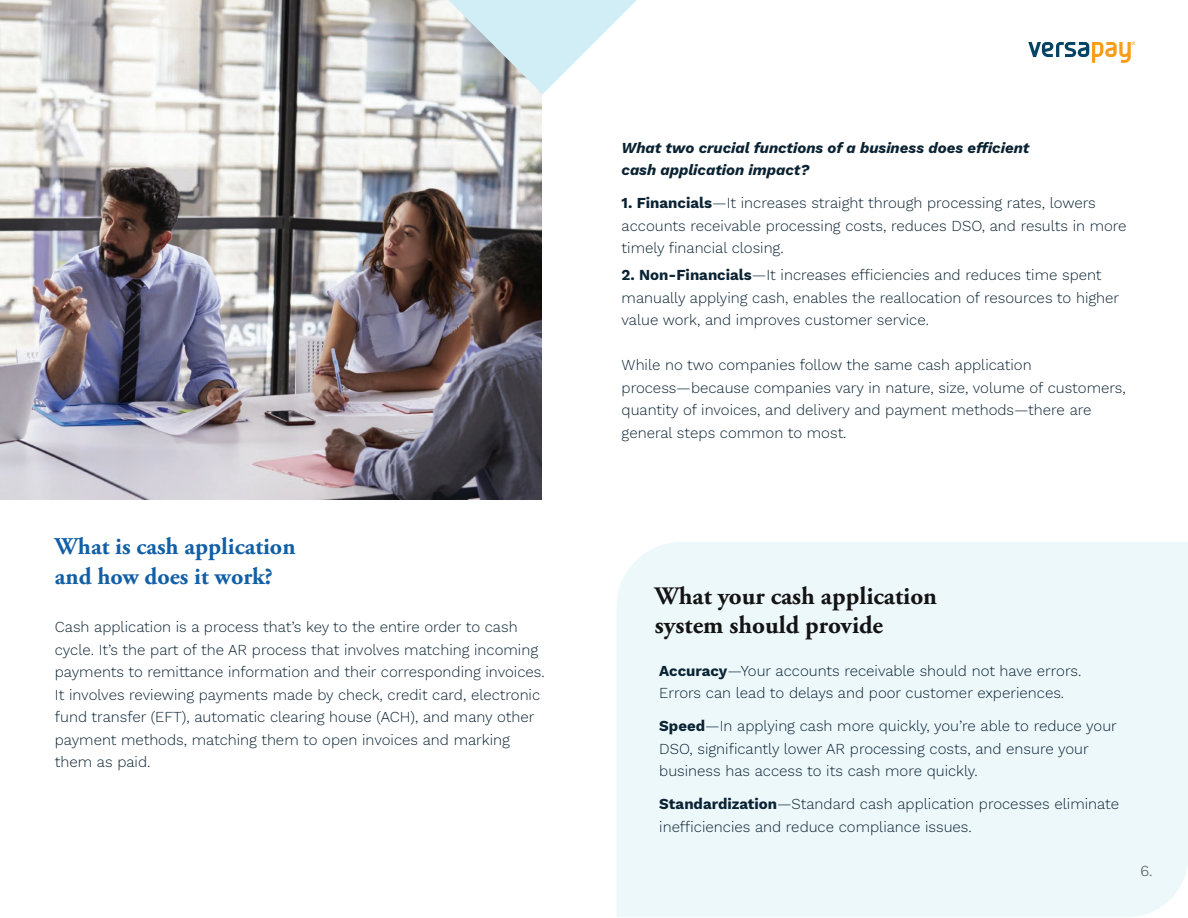
<style>
.page{position:relative;width:1188px;height:918px;background:#fff}
.page>*{position:absolute;margin:0;border:0;box-sizing:border-box;transform-origin:0 0}
.t1{font:700 25.05px/29px "Adobe Garamond Pro";color:#151414}
.t2{font:700 24px/30px "Adobe Garamond Pro";color:#115fa7}
.t3{font:300 15px/22.5px "Work Sans";color:#0a2232}
.t4{font:italic 700 15px/22.5px "Work Sans";color:#0a2232}
.t5{font:300 15px "Work Sans";color:#808285}
.s1{font-weight:700}
</style>
<div class="page">
<div style="left:617px;top:542px;width:571px;height:375px;background:#edf8fb"></div>
<svg style="left:1028px;top:41px;width:107px;height:22px"></svg>
<img style="left:0;top:0;width:542px;height:500px">
<svg style="left:446px;top:0;width:191px;height:94px"></svg>
<h2 class="t2" style="left:55px;top:532px;width:242px">What is cash application and how does it work?</h2>
<p class="t3" style="left:55px;top:615px;width:491px">Cash application is a process that’s key to the entire order to cash cycle. It’s the part of the AR process that involves matching incoming payments to remittance information and their corresponding invoices.<br>It involves reviewing payments made by check, credit card, electronic fund transfer (EFT), automatic clearing house (ACH), and many other payment methods, matching them to open invoices and marking them as paid.</p>
<p class="t4" style="left:622px;top:135px;width:409px">What two crucial functions of a business does efficient cash application impact?</p>
<p class="t3" style="left:622px;top:191px;width:507px"><span class="s1">1. Financials</span>—It increases straight through processing rates, lowers accounts receivable processing costs, reduces DSO, and results in more timely financial closing.</p>
<p class="t3" style="left:622px;top:263px;width:499px"><span class="s1">2. Non-Financials</span>—It increases efficiencies and reduces time spent manually applying cash, enables the reallocation of resources to higher value work, and improves customer service.</p>
<p class="t3" style="left:622px;top:353px;width:506px">While no two companies follow the same cash application process—because companies vary in nature, size, volume of customers, quantity of invoices, and delivery and payment methods—there are general steps common to most.</p>
<h1 class="t1" style="left:655px;top:582px;width:284px">What your cash application system should provide</h1>
<p class="t3" style="left:659px;top:659px;width:424px"><span class="s1">Accuracy</span>—Your accounts receivable should not have errors.<br>Errors can lead to delays and poor customer experiences.</p>
<p class="t3" style="left:659px;top:714px;width:459px"><span class="s1">Speed</span>—In applying cash more quickly, you’re able to reduce your<br>DSO, significantly lower AR processing costs, and ensure your business has access to its cash more quickly.</p>
<p class="t3" style="left:659px;top:792px;width:461px"><span class="s1">Standardization</span>—Standard cash application processes eliminate inefficiencies and reduce compliance issues.</p>
<p class="t5" style="left:1140px;top:859px;width:13px">6.</p>
</div>
